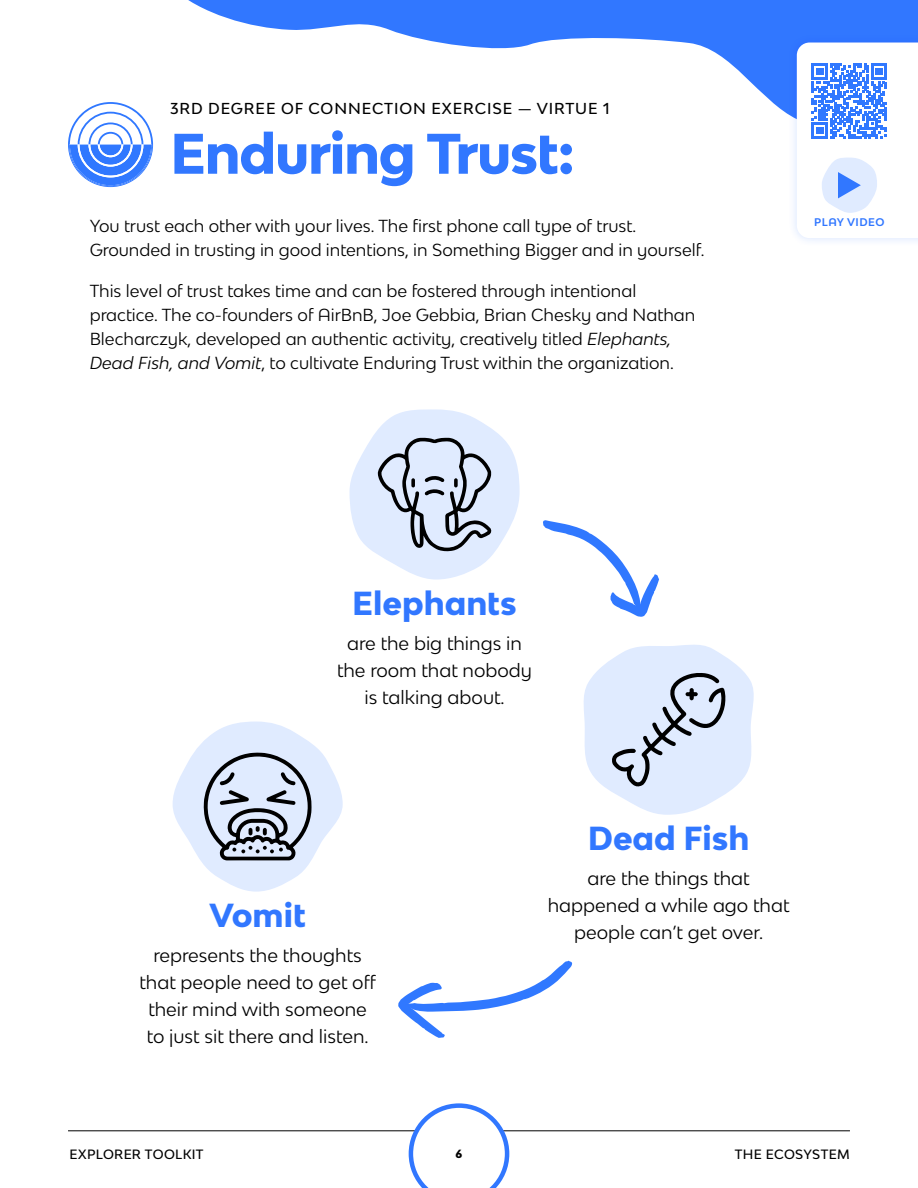
<style>
.page{position:relative;width:918px;height:1188px;background:#fff}
.page>*{position:absolute;margin:0;border:0;box-sizing:border-box;transform-origin:0 0}
.t1{font:800 54px "Bw Modelica SS01";letter-spacing:-.025em;color:#3177ff}
.t2{font:800 31.5px "Bw Modelica SS01";color:#3177ff}
.t3{font:18px/27px "Bw Modelica SS01";color:#000;text-align:center}
.t4{font:16.5px/24px "Bw Modelica SS01";color:#000}
.t5{font:500 15px "Bw Modelica SS01";letter-spacing:.06em;color:#000}
.t6{font:500 12.75px "Bw Modelica SS01";letter-spacing:.025em;color:#000}
.t7{font:800 11.25px "Bw Modelica SS01";color:#000}
.t8{font:700 10.5px "Bw Modelica SS01";letter-spacing:.05em;color:#3177ff}
.s1{font-style:italic}
</style>
<div class="page">
<svg style="left:68px;top:102px;width:85px;height:85px"></svg>
<svg style="left:350px;top:409px;width:170px;height:171px"></svg>
<svg style="left:583px;top:644px;width:171px;height:171px"></svg>
<svg style="left:173px;top:722px;width:170px;height:170px"></svg>
<svg style="left:543px;top:520px;width:116px;height:97px"></svg>
<svg style="left:398px;top:961px;width:175px;height:77px"></svg>
<svg style="left:188px;top:0;width:730px;height:114px"></svg>
<svg style="left:788px;top:33px;width:130px;height:208px;fill:#3177ff"></svg>
<svg style="left:797px;top:43px;width:121px;height:195px"></svg>
<hr style="left:68px;top:1130px;width:782px;height:1px;background:#000">
<svg style="left:409px;top:1103px;width:100px;height:85px"></svg>
<p class="t5" style="left:170px;top:98px;width:441px">3RD DEGREE OF CONNECTION EXERCISE — VIRTUE 1</p>
<h1 class="t1" style="left:170px;top:119px;width:406px">Enduring Trust:</h1>
<p class="t4" style="left:90px;top:213px;width:616px">You trust each other with your lives. The first phone call type of trust.<br>Grounded in trusting in good intentions, in Something Bigger and in yourself.</p>
<p class="t4" style="left:90px;top:278px;width:607px">This level of trust takes time and can be fostered through intentional practice. The co-founders of AirBnB, Joe Gebbia, Brian Chesky and Nathan Blecharczyk, developed an authentic activity, creatively titled <span class="s1">Elephants, Dead Fish, and Vomit</span>, to cultivate Enduring Trust within the organization.</p>
<p class="t8" style="left:814px;top:216px;width:72px">PLAY VIDEO</p>
<h2 class="t2" style="left:352px;top:583px;width:166px">Elephants</h2>
<p class="t3" style="left:337px;top:630px;width:197px">are the big things in the room that nobody is talking about.</p>
<h2 class="t2" style="left:210px;top:895px;width:98px">Vomit</h2>
<p class="t3" style="left:140px;top:942px;width:238px">represents the thoughts that people need to get off their mind with someone to just sit there and listen.</p>
<h2 class="t2" style="left:588px;top:818px;width:163px">Dead Fish</h2>
<p class="t3" style="left:548px;top:865px;width:243px">are the things that happened a while ago that people can’t get over.</p>
<p class="t6" style="left:70px;top:1146px;width:136px">EXPLORER CTOOLKIT</p>
<p class="t6" style="left:153px;top:1146px;width:86px">URRICULUM</p>
<p class="t7" style="left:456px;top:1147px;width:8px">63</p>
<p class="t6" style="left:735px;top:1146px;width:116px">THE ECOSYSTEM</p>
</div>
